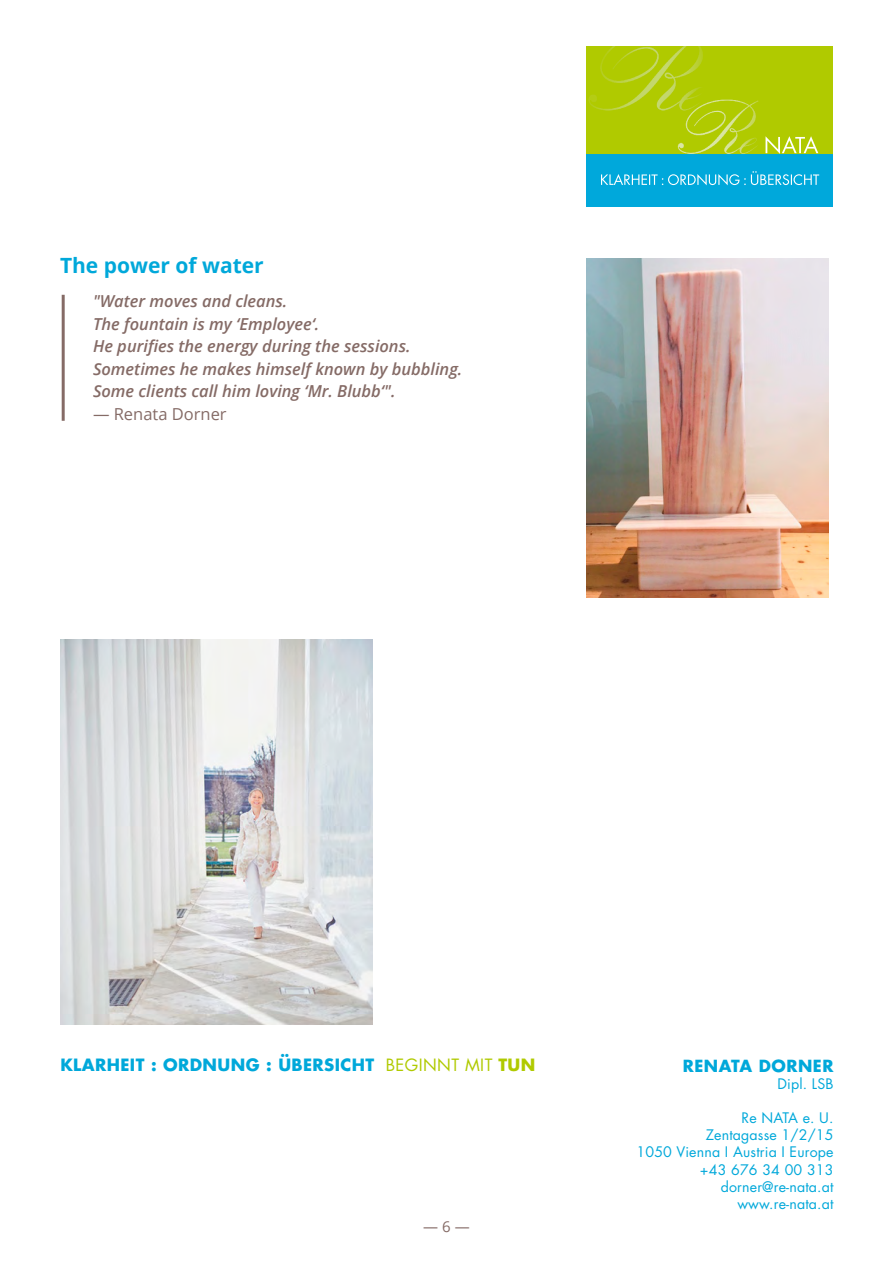
<style>
.page{position:relative;width:893px;height:1263px;background:#fff}
.page>*{position:absolute;margin:0;border:0;box-sizing:border-box;transform-origin:0 0}
.t1{font:700 21px "Open Sans";color:#00a8da}
.t2{font:italic 600 16.5px/22.5px "Open Sans";color:#856b66}
.t3{font:700 16.5px "Futura";letter-spacing:.025em;color:#00a8da}
.t4{font:16.5px "Open Sans";color:#856b66}
.t5{font:700 16.35px "Futura";letter-spacing:.035em;color:#00a8da}
.t6{font:15px "Open Sans";color:#856b66}
.t7{font:14.1px/17.1px "Futura";letter-spacing:.01em;color:#00a8da;text-align:right}
.s1{font-weight:400;color:#b0ca00}
.s2{color:#b0ca00}
</style>
<div class="page">
<img style="left:586px;top:46px;width:247px;height:160px">
<svg style="left:601px;top:171px;width:218px;height:14px"></svg>
<svg style="left:765px;top:136px;width:53px;height:18px"></svg>
<hr style="left:62px;top:295px;width:3px;height:126px;background:#856b66">
<img style="left:586px;top:259px;width:243px;height:338px">
<img style="left:60px;top:640px;width:312px;height:385px">
<p class="t1" style="left:60px;top:250px;width:205px">The power of water</p>
<p class="t2" style="left:93px;top:289px;width:371px">"Water moves and cleans.<br>The fountain is my ‘Employee‘.<br>He purifies the energy during the sessions.<br>Sometimes he makes himself known by bubbling.<br>Some clients call him loving ‘Mr. Blubb‘".</p>
<p class="t4" style="left:93px;top:402px;width:135px">— Renata Dorner</p>
<p class="t3" style="left:60px;top:1053px;width:451px">KLARHEIT : ORDNUNG : ÜBERSICHT <span class="s1">beginnt mit</span> <span class="s2">TUN</span></p>
<p class="t5" style="left:683px;top:1055px;width:152px">RENATA DO RNER</p>
<p class="t7" style="left:777px;top:1075px;width:56px">Dipl. LSB</p>
<p class="t7" style="left:636px;top:1109px;width:199px">Re NATA e. U.<br>Zentagasse 1/2/15<br>1050 Vienna I Austria I Europe +43 676 34 00 313 dorner@re-nata.at www.re-nata.at</p>
<p class="t6" style="left:423px;top:1216px;width:48px">— 6 —</p>
</div>
